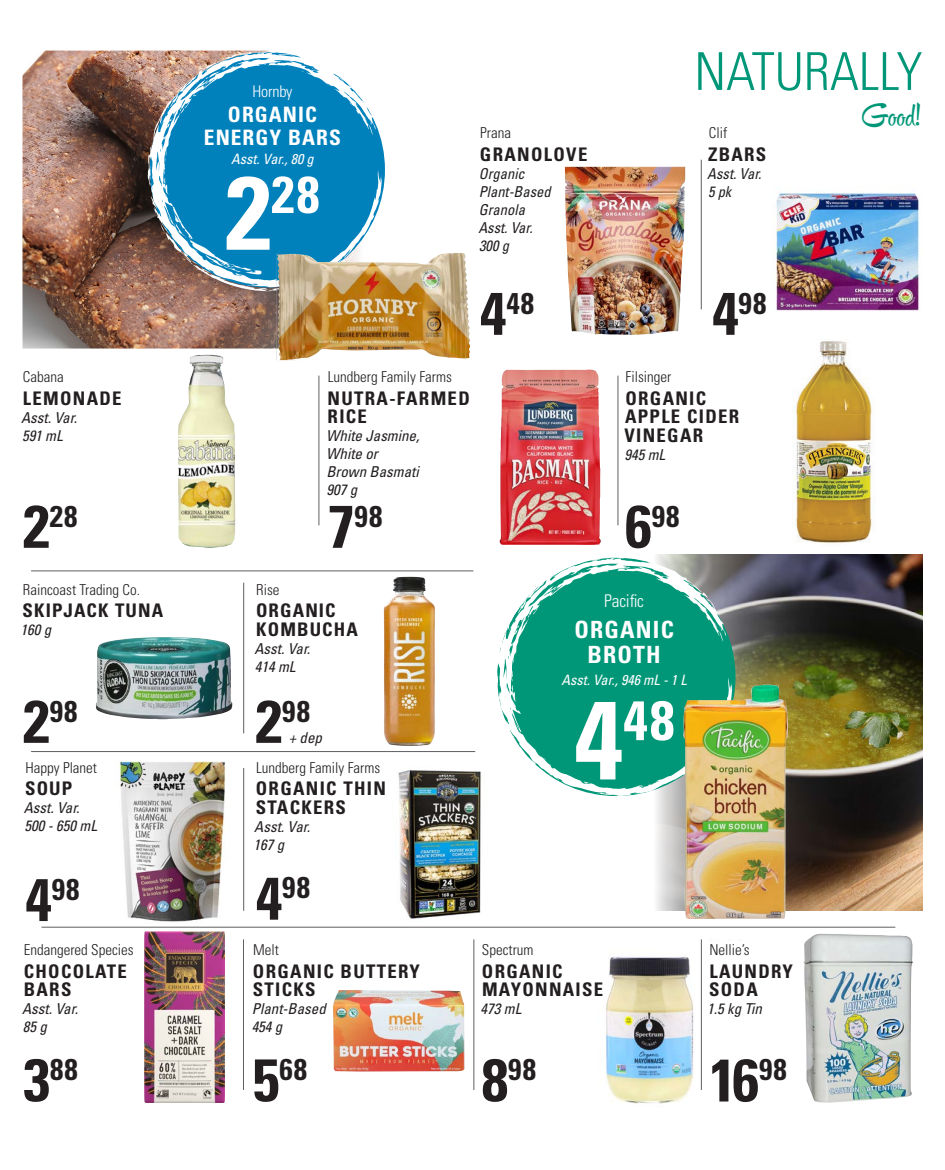
<style>
.page{position:relative;width:945px;height:1170px;background:#fff}
.page>*{position:absolute;margin:0;border:0;box-sizing:border-box;transform-origin:0 0}
.t1{font:700 condensed 60px "Univers LT Std";color:#231f20}
.t2{font:700 condensed 55.5px "Univers LT Std";color:#fff}
.t3{font:300 condensed 52.25px "Univers LT Std";color:#009778}
.t4{font:700 condensed 51.88px "Univers LT Std";color:#fff}
.t5{font:700 condensed 30px "Univers LT Std";letter-spacing:.04em;color:#231f20}
.t6{font:27.5px "Hipster Script Pro";color:#009778}
.t7{font:700 condensed 23.75px "Univers LT Std";letter-spacing:.05em;color:#fff}
.t8{font:700 condensed 21.25px "Univers LT Std";letter-spacing:.05em;color:#fff}
.t9{font:700 condensed 18.75px/18.8px "Univers LT Std";letter-spacing:.07em;color:#231f20}
.t10{font:300 condensed 17.5px "Univers LT Std";letter-spacing:-.01em;color:#fff}
.t11{font:300 condensed 16px "Univers LT Std";letter-spacing:-.01em;color:#fff}
.t12{font:italic condensed 15px "Univers LT Std";color:#231f20}
.t13{font:300 condensed 15px "Univers LT Std";color:#231f20}
.t14{font:italic condensed 14.25px "Univers LT Std";color:#fff}
.s1{font-size:103.75px}
.s2{font-size:60px}
.s3{font-size:111px}
</style>
<div class="page">
<img style="left:606px;top:939px;width:136px;height:165px">
<img style="left:333px;top:990px;width:131px;height:82px">
<img style="left:398px;top:776px;width:83px;height:143px">
<img style="left:105px;top:752px;width:135px;height:180px">
<img style="left:300px;top:570px;width:181px;height:206px">
<img style="left:772px;top:193px;width:147px;height:118px">
<img style="left:22px;top:51px;width:254px;height:298px">
<img style="left:656px;top:555px;width:266px;height:356px">
<svg style="left:497px;top:556px;width:236px;height:240px;fill:#009778"></svg>
<hr style="left:243px;top:939px;width:1px;height:151px;background:#5f5f62">
<hr style="left:474px;top:939px;width:1px;height:151px;background:#5f5f62">
<hr style="left:701px;top:939px;width:1px;height:151px;background:#5f5f62">
<hr style="left:701px;top:160px;width:1px;height:149px;background:#5f5f62">
<hr style="left:319px;top:376px;width:1px;height:149px;background:#5f5f62">
<hr style="left:618px;top:376px;width:1px;height:149px;background:#5f5f62">
<hr style="left:243px;top:768px;width:1px;height:143px;background:#5f5f62">
<hr style="left:31px;top:751px;width:444px;height:1px;background:#5f5f62">
<hr style="left:31px;top:571px;width:442px;height:1px;background:#5f5f62">
<hr style="left:42px;top:927px;width:853px;height:1px;background:#5f5f62">
<hr style="left:243px;top:583px;width:1px;height:150px;background:#5f5f62">
<svg style="left:634px;top:569px;width:8px;height:2px"></svg>
<svg style="left:147px;top:50px;width:235px;height:237px;fill:#0081bb"></svg>
<svg style="left:278px;top:51px;width:16px;height:5px"></svg>
<svg style="left:252px;top:52px;width:6px;height:3px"></svg>
<svg style="left:261px;top:63px;width:8px;height:2px"></svg>
<svg style="left:233px;top:64px;width:6px;height:7px"></svg>
<svg style="left:172px;top:68px;width:53px;height:30px"></svg>
<svg style="left:181px;top:105px;width:5px;height:9px"></svg>
<svg style="left:157px;top:105px;width:16px;height:27px"></svg>
<svg style="left:168px;top:206px;width:166px;height:85px;background:#348bb3"></svg>
<svg style="left:340px;top:237px;width:28px;height:16px"></svg>
<img style="left:276px;top:253px;width:194px;height:107px">
<img style="left:565px;top:167px;width:121px;height:168px">
<img style="left:178px;top:355px;width:57px;height:193px">
<img style="left:499px;top:370px;width:102px;height:175px">
<img style="left:795px;top:341px;width:77px;height:202px">
<img style="left:96px;top:637px;width:136px;height:82px">
<img style="left:683px;top:685px;width:106px;height:234px">
<img style="left:144px;top:932px;width:80px;height:171px">
<img style="left:803px;top:934px;width:111px;height:169px">
<p class="t13" style="left:23px;top:368px;width:42px">Cabana</p>
<p class="t9" style="left:23px;top:389px;width:100px">LEMONADE</p>
<p class="t12" style="left:21px;top:408px;width:57px">Asst. Var.</p>
<p class="t12" style="left:22px;top:426px;width:42px">591 mL</p>
<p class="t11" style="left:252px;top:82px;width:42px">Hornby</p>
<p class="t8" style="left:228px;top:102px;width:91px">ORGANIC</p>
<p class="t8" style="left:204px;top:124px;width:138px">ENERGY BARS</p>
<p class="t14" style="left:231px;top:150px;width:84px">Asst. Var., 80 g</p>
<p class="t4" style="left:225px;top:163px;width:96px"><span class="s1">2</span>28</p>
<p class="t13" style="left:480px;top:124px;width:32px">Prana</p>
<p class="t9" style="left:480px;top:145px;width:109px">GRANOLOVE</p>
<p class="t12" style="left:479px;top:164px;width:48px">Organic</p>
<p class="t12" style="left:479px;top:182px;width:73px">Plant-Based</p>
<p class="t12" style="left:479px;top:200px;width:48px">Granola</p>
<p class="t12" style="left:478px;top:218px;width:56px">Asst. Var.</p>
<p class="t12" style="left:479px;top:236px;width:31px">300 g</p>
<p class="t5" style="left:480px;top:285px;width:56px"><span class="s2">4</span>48</p>
<p class="t13" style="left:328px;top:368px;width:126px">Lundberg Family Farms</p>
<p class="t9" style="left:328px;top:389px;width:144px">NUTRA-FARMED<br>RICE</p>
<p class="t12" style="left:326px;top:427px;width:95px">White Jasmine,</p>
<p class="t12" style="left:326px;top:445px;width:53px">White or</p>
<p class="t12" style="left:326px;top:463px;width:94px">Brown Basmati</p>
<p class="t12" style="left:327px;top:481px;width:32px">907 g</p>
<p class="t3" style="left:694px;top:40px;width:230px">NATURALLY</p>
<p class="t6" style="left:862px;top:99px;width:62px">Good!</p>
<p class="t13" style="left:709px;top:124px;width:20px">Clif</p>
<p class="t9" style="left:708px;top:145px;width:60px">ZBARS</p>
<p class="t12" style="left:707px;top:164px;width:56px">Asst. Var.</p>
<p class="t12" style="left:708px;top:182px;width:25px">5 pk</p>
<p class="t5" style="left:712px;top:285px;width:56px"><span class="s2">4</span>98</p>
<p class="t13" style="left:626px;top:368px;width:47px">Filsinger</p>
<p class="t9" style="left:625px;top:389px;width:82px">ORGANIC</p>
<p class="t9" style="left:625px;top:407px;width:116px">APPLE CIDER</p>
<p class="t9" style="left:624px;top:426px;width:80px">VINEGAR</p>
<p class="t12" style="left:624px;top:445px;width:42px">945 mL</p>
<p class="t5" style="left:23px;top:497px;width:56px"><span class="s2">2</span>28</p>
<p class="t5" style="left:625px;top:497px;width:56px"><span class="s2">6</span>98</p>
<p class="t5" style="left:328px;top:497px;width:56px"><span class="s2">7</span>98</p>
<p class="t13" style="left:23px;top:580px;width:119px">Raincoast Trading Co.</p>
<p class="t9" style="left:23px;top:601px;width:142px">SKIPJACK TUNA</p>
<p class="t12" style="left:21px;top:620px;width:32px">160 g</p>
<p class="t13" style="left:256px;top:580px;width:25px">Rise</p>
<p class="t9" style="left:256px;top:601px;width:81px">ORGANIC</p>
<p class="t9" style="left:256px;top:620px;width:103px">KOMBUCHA</p>
<p class="t12" style="left:254px;top:639px;width:57px">Asst. Var.</p>
<p class="t12" style="left:255px;top:657px;width:42px">414 mL</p>
<p class="t5" style="left:23px;top:693px;width:56px"><span class="s2">2</span>98</p>
<p class="t5" style="left:256px;top:693px;width:56px"><span class="s2">2</span>98</p>
<p class="t12" style="left:289px;top:728px;width:35px">+ dep</p>
<p class="t13" style="left:26px;top:759px;width:73px">Happy Planet</p>
<p class="t9" style="left:25px;top:779px;width:49px">SOUP</p>
<p class="t12" style="left:24px;top:799px;width:57px">Asst. Var.</p>
<p class="t12" style="left:25px;top:817px;width:74px">500 - 650 mL</p>
<p class="t5" style="left:25px;top:871px;width:56px"><span class="s2">4</span>98</p>
<p class="t13" style="left:24px;top:941px;width:111px">Endangered Species</p>
<p class="t9" style="left:24px;top:962px;width:105px">CHOCOLATE</p>
<p class="t9" style="left:24px;top:980px;width:49px">BARS</p>
<p class="t12" style="left:22px;top:1000px;width:57px">Asst. Var.</p>
<p class="t12" style="left:23px;top:1018px;width:26px">85 g</p>
<p class="t5" style="left:23px;top:1051px;width:56px"><span class="s2">3</span>88</p>
<p class="t13" style="left:256px;top:759px;width:126px">Lundberg Family Farms</p>
<p class="t9" style="left:256px;top:779px;width:132px">ORGANIC THIN<br>STACKERS</p>
<p class="t12" style="left:254px;top:817px;width:57px">Asst. Var.</p>
<p class="t12" style="left:254px;top:835px;width:32px">167 g</p>
<p class="t5" style="left:256px;top:869px;width:56px"><span class="s2">4</span>98</p>
<p class="t13" style="left:253px;top:941px;width:27px">Melt</p>
<p class="t9" style="left:253px;top:962px;width:169px">ORGANIC BUTTERY</p>
<p class="t9" style="left:253px;top:980px;width:64px">STICKS</p>
<p class="t12" style="left:252px;top:1000px;width:76px">Plant-Based</p>
<p class="t12" style="left:252px;top:1018px;width:32px">454 g</p>
<p class="t5" style="left:253px;top:1051px;width:56px"><span class="s2">5</span>68</p>
<p class="t10" style="left:604px;top:590px;width:41px">Pacific</p>
<p class="t7" style="left:574px;top:615px;width:101px">ORGANIC</p>
<p class="t7" style="left:587px;top:640px;width:75px">BROTH</p>
<p class="t14" style="left:561px;top:671px;width:127px">Asst. Var., 946 mL - 1 L</p>
<p class="t2" style="left:574px;top:686px;width:102px"><span class="s3">4</span>48</p>
<p class="t13" style="left:482px;top:941px;width:53px">Spectrum</p>
<p class="t9" style="left:482px;top:962px;width:123px">ORGANIC<br>MAYONNAISE</p>
<p class="t12" style="left:481px;top:1000px;width:42px">473 mL</p>
<p class="t5" style="left:482px;top:1051px;width:56px"><span class="s2">8</span>98</p>
<p class="t13" style="left:709px;top:941px;width:42px">Nellie’s</p>
<p class="t9" style="left:709px;top:962px;width:85px">LAUNDRY</p>
<p class="t9" style="left:709px;top:980px;width:50px">SODA</p>
<p class="t12" style="left:707px;top:1000px;width:56px">1.5 kg Tin</p>
<p class="t1" style="left:709px;top:1043px;width:79px">16<sup>98</sup></p>
</div>
